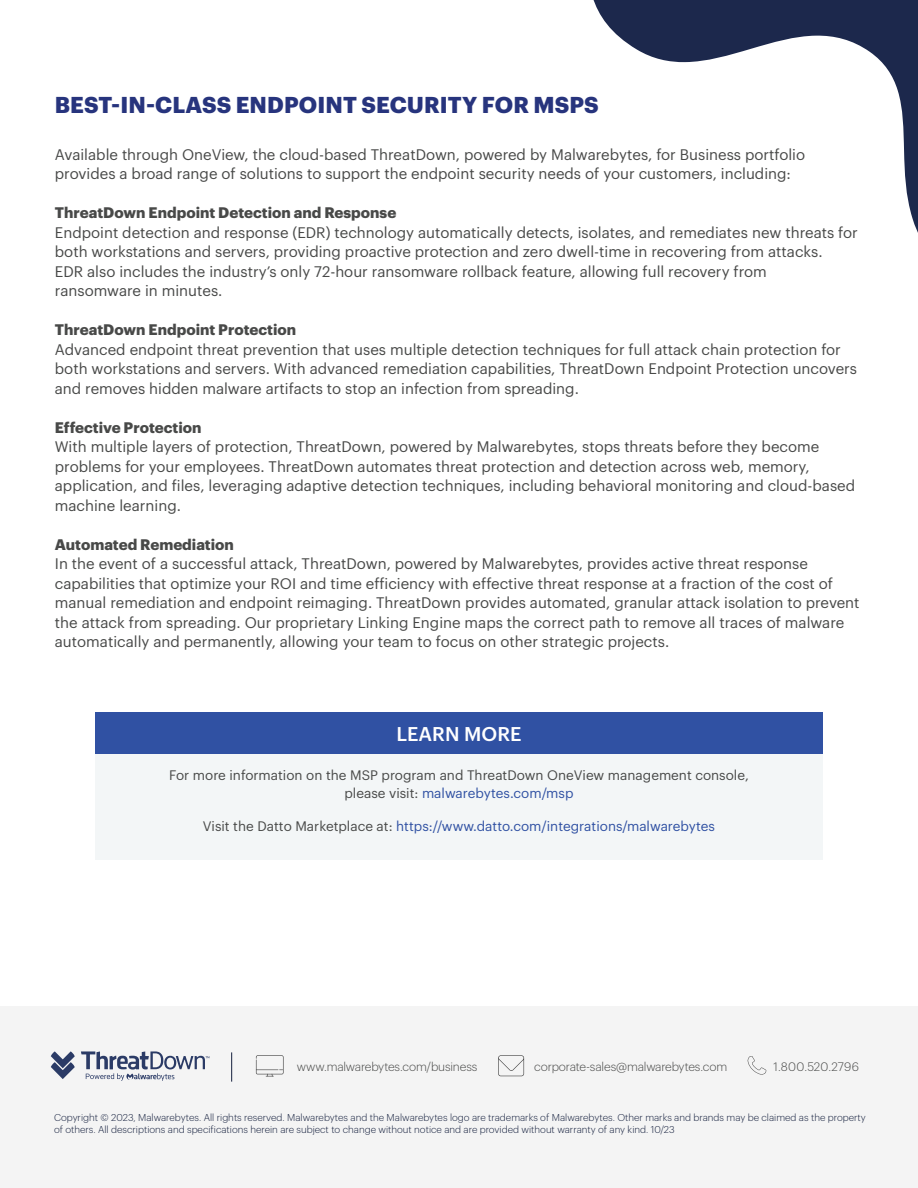
<style>
.page{position:relative;width:918px;height:1188px;background:#fff}
.page>*{position:absolute;margin:0;border:0;box-sizing:border-box;transform-origin:0 0}
.t1{font:700 22.5px "Graphik";letter-spacing:.005em;color:#27347d}
.CTA-H1{font:500 19.5px "Graphik";color:#fff}
.Body{font:15px/19.5px "Graphik";color:#484948}
.Body-2{font:700 15px "Graphik";color:#484948}
.CTA_body{font:13.5px/18px "Graphik";color:#484948;text-align:center}
.CTA_body-2{font:13.5px "Graphik";color:#3051a3}
.t2{font:300 12px "Graphik";letter-spacing:-.01em;color:#484948}
.t3{font:300 12px "Graphik";letter-spacing:.01em;color:#484948}
.t4{font:300 9.75px/11.7px "Graphik";color:#141f3d}
.s1{color:#3051a3}
.s2{color:#484948}
</style>
<div class="page">
<div style="left:0;top:1006px;width:918px;height:182px;background:#f4f4f4"></div>
<svg style="left:51px;top:1051px;width:24px;height:28px"></svg>
<svg style="left:81px;top:1051px;width:128px;height:30px"></svg>
<svg style="left:498px;top:1055px;width:26px;height:21px"></svg>
<svg style="left:748px;top:1056px;width:19px;height:19px"></svg>
<svg style="left:256px;top:1055px;width:28px;height:22px"></svg>
<hr style="left:231px;top:1052px;width:1px;height:30px;background:#141f3d">
<div style="left:95px;top:712px;width:728px;height:42px;background:#3051a3"></div>
<div style="left:95px;top:754px;width:728px;height:106px;background:#f3f6f7"></div>
<svg style="left:593px;top:0;width:325px;height:233px"></svg>
<h2 class="t1" style="left:55px;top:87px;width:545px">BEST-IN-CLASS ENDPOINT SECURITY FOR MSPS</h2>
<p class="Body" style="left:55px;top:143px;width:752px">Available through OneView, the cloud-based ThreatDown, powered by Malwarebytes, for Business portfolio provides a broad range of solutions to support the endpoint security needs of your customers, including:</p>
<p class="Body-2" style="left:55px;top:201px;width:343px">ThreatDown Endpoint Detection and Response</p>
<p class="Body" style="left:55px;top:221px;width:804px">Endpoint detection and response (EDR) technology automatically detects, isolates, and remediates new threats for both workstations and servers, providing proactive protection and zero dwell-time in recovering from attacks.<br>EDR also includes the industry’s only 72-hour ransomware rollback feature, allowing full recovery from<br>ransomware in minutes.</p>
<p class="Body-2" style="left:55px;top:318px;width:243px">ThreatDown Endpoint Protection</p>
<p class="Body" style="left:55px;top:338px;width:804px">Advanced endpoint threat prevention that uses multiple detection techniques for full attack chain protection for both workstations and servers. With advanced remediation capabilities, ThreatDown Endpoint Protection uncovers and removes hidden malware artifacts to stop an infection from spreading.</p>
<p class="Body-2" style="left:55px;top:416px;width:148px">Effective Protection</p>
<p class="Body" style="left:55px;top:436px;width:802px">With multiple layers of protection, ThreatDown, powered by Malwarebytes, stops threats before they become problems for your employees. ThreatDown automates threat protection and detection across web, memory, application, and files, leveraging adaptive detection techniques, including behavioral monitoring and cloud-based</p>
<p class="Body" style="left:55px;top:494px;width:128px">machine learning.</p>
<p class="Body-2" style="left:55px;top:533px;width:181px">Automated Remediation</p>
<p class="Body" style="left:55px;top:553px;width:806px">In the event of a successful attack, ThreatDown, powered by Malwarebytes, provides active threat response capabilities that optimize your ROI and time efficiency with effective threat response at a fraction of the cost of manual remediation and endpoint reimaging. ThreatDown provides automated, granular attack isolation to prevent the attack from spreading. Our proprietary Linking Engine maps the correct path to remove all traces of malware automatically and permanently, allowing your team to focus on other strategic projects.</p>
<p class="CTA-H1" style="left:396px;top:719px;width:127px">LEARN MORE</p>
<p class="CTA_body" style="left:169px;top:765px;width:581px">For more information on the MSP program and ThreatDown OneView management console, please visit: <span class="s1">malwarebytes.com/msp</span></p>
<p class="CTA_body-2" style="left:203px;top:816px;width:514px"><span class="s2">Visit the Datto Marketplace at:</span> https://www.datto.com/integrations/malwarebytes</p>
<p class="t2" style="left:297px;top:1058px;width:182px">www.malwarebytes.com/business</p>
<p class="t2" style="left:534px;top:1058px;width:194px">corporate-sales@malwarebytes.com</p>
<p class="t3" style="left:774px;top:1058px;width:87px">1.800.520.2796</p>
<p class="t4" style="left:54px;top:1111px;width:813px">Copyright © 2023, Malwarebytes. All rights reserved. Malwarebytes and the Malwarebytes logo are trademarks of Malwarebytes. Other marks and brands may be claimed as the property of others. All descriptions and specifications herein are subject to change without notice and are provided without warranty of any kind. 10/23</p>
</div>
